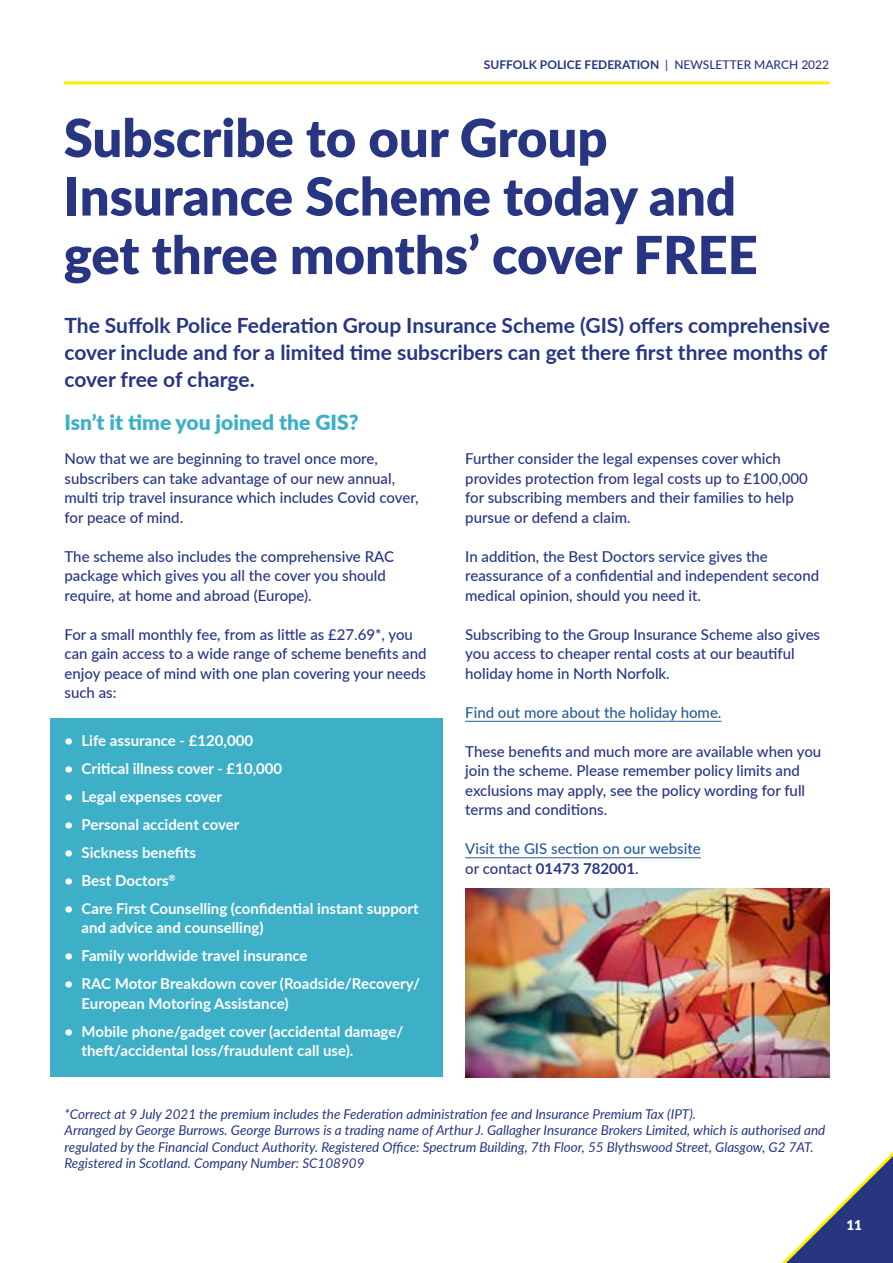
<style>
.page{position:relative;width:893px;height:1263px;background:#fff}
.page>*{position:absolute;margin:0;border:0;box-sizing:border-box;transform-origin:0 0}
.t1{font:900 52.5px/58.5px "Lato";color:#283583}
.t2{font:700 21px/27px "Lato";color:#283583}
.t3{font:900 21px "Lato";color:#3db0c8}
.t4{font:500 15px/19.5px "Lato";color:#283583}
.t5{font:700 15px/19.5px "Lato";color:#fff}
.t6{font:500 15px/19.5px "Lato";color:#275b9b}
.t7{font:italic 13.5px/16.5px "Lato";color:#283583}
.t8{font:900 13.5px "Lato";color:#fff}
.t9{font:700 12px "Lato";color:#283583}
.s1{font-weight:500}
.s2{color:#283583}
.s3{font-weight:700;color:#283583}
</style>
<div class="page">
<svg style="left:782px;top:1152px;width:111px;height:111px"></svg>
<hr style="left:64px;top:81px;width:765px;height:3px;background:#ffed00">
<div style="left:50px;top:718px;width:392px;height:359px;background:#3db0c8"></div>
<hr style="left:465px;top:721px;width:256px;height:1px;background:#275b9b">
<hr style="left:465px;top:857px;width:236px;height:1px;background:#275b9b">
<img style="left:466px;top:889px;width:363px;height:188px">
<p class="t9" style="left:484px;top:56px;width:347px">SUFFOLK POLICE FEDERATION <span class="s1">| NEWSLETTER MARCH 2022</span></p>
<h1 class="t1" style="left:64px;top:106px;width:695px">Subscribe to our Group<br>Insurance Scheme today and get three months’ cover FREE</h1>
<h2 class="t2" style="left:65px;top:311px;width:767px">The Suffolk Police Federation Group Insurance Scheme (GIS) offers comprehensive cover include and for a limited time subscribers can get there first three months of cover free of charge.</h2>
<h2 class="t3" style="left:65px;top:407px;width:296px">Isn’t it time you joined the GIS?</h2>
<p class="t4" style="left:65px;top:448px;width:356px">Now that we are beginning to travel once more, subscribers can take advantage of our new annual, multi trip travel insurance which includes Covid cover, for peace of mind.</p>
<p class="t4" style="left:65px;top:546px;width:331px">The scheme also includes the comprehensive RAC package which gives you all the cover you should require, at home and abroad (Europe).</p>
<p class="t4" style="left:65px;top:624px;width:364px">For a small monthly fee, from as little as £27.69*, you can gain access to a wide range of scheme benefits and enjoy peace of mind with one plan covering your needs such as:</p>
<p class="t5" style="left:65px;top:730px;width:190px">• Life assurance - £120,000</p>
<p class="t5" style="left:65px;top:758px;width:219px">• Critical illness cover - £10,000</p>
<p class="t5" style="left:65px;top:786px;width:159px">• Legal expenses cover</p>
<p class="t5" style="left:65px;top:814px;width:176px">• Personal accident cover</p>
<p class="t5" style="left:65px;top:842px;width:133px">• Sickness benefits</p>
<p class="t5" style="left:65px;top:870px;width:113px">• Best Doctors<sup>®</sup></p>
<p class="t5" style="left:82px;top:898px;width:339px;text-indent:-17px">• Care First Counselling (confidential instant support and advice and counselling)</p>
<p class="t5" style="left:65px;top:945px;width:245px">• Family worldwide travel insurance</p>
<p class="t5" style="left:82px;top:973px;width:340px;text-indent:-17px">• RAC Motor Breakdown cover (Roadside/Recovery/<br>European Motoring Assistance)</p>
<p class="t5" style="left:82px;top:1021px;width:323px;text-indent:-17px">• Mobile phone/gadget cover (accidental damage/ theft/accidental loss/fraudulent call use).</p>
<p class="t4" style="left:465px;top:448px;width:344px">Further consider the legal expenses cover which provides protection from legal costs up to £100,000 for subscribing members and their families to help pursue or defend a claim.</p>
<p class="t4" style="left:465px;top:546px;width:355px">In addition, the Best Doctors service gives the reassurance of a confidential and independent second medical opinion, should you need it.</p>
<p class="t4" style="left:465px;top:624px;width:356px">Subscribing to the Group Insurance Scheme also gives you access to cheaper rental costs at our beautiful holiday home in North Norfolk.</p>
<p class="t6" style="left:465px;top:702px;width:258px">Find out more about the holiday home.</p>
<p class="t4" style="left:465px;top:741px;width:358px">These benefits and much more are available when you join the scheme. Please remember policy limits and exclusions may apply, see the policy wording for full terms and conditions.</p>
<p class="t6" style="left:465px;top:838px;width:237px">Visit the GIS section on our website <span class="s2">or contact</span> <span class="s3">01473 782001</span><span class="s2">.</span></p>
<p class="t7" style="left:65px;top:1105px;width:762px">*Correct at 9 July 2021 the premium includes the Federation administration fee and Insurance Premium Tax (IPT).<br>Arranged by George Burrows. George Burrows is a trading name of Arthur J. Gallagher Insurance Brokers Limited, which is authorised and regulated by the Financial Conduct Authority. Registered Office: Spectrum Building, 7th Floor, 55 Blythswood Street, Glasgow, G2 7AT.<br>Registered in Scotland. Company Number: SC108909</p>
<p class="t8" style="left:846px;top:1215px;width:17px">11</p>
</div>
